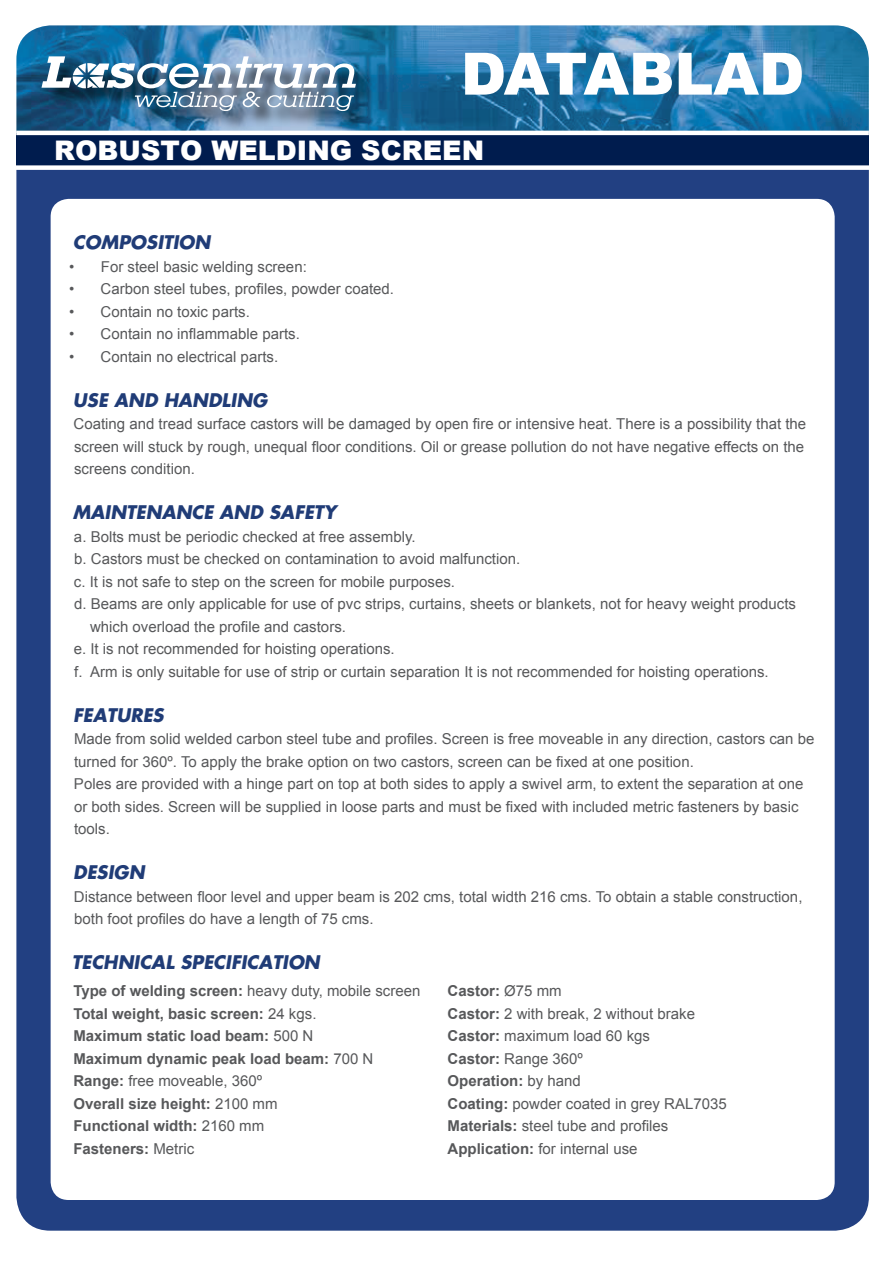
<style>
.page{position:relative;width:893px;height:1263px;background:#fff}
.page>*{position:absolute;margin:0;border:0;box-sizing:border-box;transform-origin:0 0}
.t1{font:900 58.5px "Arial";color:#fff}
.t2{font:900 27px "Arial";color:#fff}
.t3{font:italic 700 18px "Kudos S Si";color:#203c77}
.t4{font:15px/22.5px "Arial";color:#57585a}
.t5{font:700 15px "Arial";color:#57585a}
.s1{font-weight:700}
.s2{font-weight:400}
</style>
<div class="page">
<div style="left:16px;top:107px;width:853px;height:1124px;background:#224082;border-radius:34px"></div>
<img style="left:16px;top:25px;width:853px;height:106px">
<div style="left:16px;top:133px;width:853px;height:35px;background:#001c4e"></div>
<div style="left:51px;top:199px;width:784px;height:1001px;background:#fff;border-radius:18px"></div>
<hr style="left:16px;top:131px;width:853px;height:4px;background:#fff">
<div style="left:14px;top:165px;width:859px;height:5px;background:#fff"></div>
<img style="left:38px;top:53px;width:341px;height:78px">
<img style="left:42px;top:56px;width:314px;height:55px">
<h1 class="t1" style="left:629px;top:31px;width:219px">SHEET</h1>
<h1 class="t1" style="left:461px;top:31px;width:345px">DATABLAD</h1>
<h2 class="t2" style="left:54px;top:131px;width:431px">ROBUSTO WELDING SCREEN</h2>
<p class="t3" style="left:73px;top:230px;width:139px">COMPOSITION</p>
<p class="t4" style="left:69px;top:255px;width:239px">• For steel basic welding screen:</p>
<p class="t4" style="left:69px;top:278px;width:327px">• Carbon steel tubes, profiles, powder coated.</p>
<p class="t4" style="left:69px;top:300px;width:182px">• Contain no toxic parts.</p>
<p class="t4" style="left:69px;top:323px;width:232px">• Contain no inflammable parts.</p>
<p class="t4" style="left:69px;top:345px;width:211px">• Contain no electrical parts.</p>
<p class="t3" style="left:73px;top:387px;width:196px">USE AND HANDLING</p>
<p class="t4" style="left:74px;top:413px;width:734px">Coating and tread surface castors will be damaged by open fire or intensive heat. There is a possibility that the screen will stuck by rough, unequal floor conditions. Oil or grease pollution do not have negative effects on the screens condition.</p>
<p class="t3" style="left:73px;top:500px;width:265px">MAINTENANCE AND SAFETY</p>
<p class="t4" style="left:74px;top:525px;width:343px">a. Bolts must be periodic checked at free assembly.</p>
<p class="t4" style="left:74px;top:548px;width:448px">b. Castors must be checked on contamination to avoid malfunction.</p>
<p class="t4" style="left:74px;top:570px;width:383px">c. It is not safe to step on the screen for mobile purposes.</p>
<p class="t4" style="left:90px;top:593px;width:707px;text-indent:-16px">d. Beams are only applicable for use of pvc strips, curtains, sheets or blankets, not for heavy weight products which overload the profile and castors.</p>
<p class="t4" style="left:74px;top:638px;width:322px">e. It is not recommended for hoisting operations.</p>
<p class="t4" style="left:74px;top:660px;width:696px">f. Arm is only suitable for use of strip or curtain separation It is not recommended for hoisting operations.</p>
<p class="t3" style="left:73px;top:702px;width:92px">FEATURES</p>
<p class="t4" style="left:74px;top:728px;width:742px">Made from solid welded carbon steel tube and profiles. Screen is free moveable in any direction, castors can be turned for 360º. To apply the brake option on two castors, screen can be fixed at one position.</p>
<p class="t4" style="left:74px;top:773px;width:731px">Poles are provided with a hinge part on top at both sides to apply a swivel arm, to extent the separation at one or both sides. Screen will be supplied in loose parts and must be fixed with included metric fasteners by basic tools.</p>
<p class="t3" style="left:73px;top:860px;width:73px">DESIGN</p>
<p class="t4" style="left:74px;top:885px;width:730px">Distance between floor level and upper beam is 202 cms, total width 216 cms. To obtain a stable construction, both foot profiles do have a length of 75 cms.</p>
<p class="t3" style="left:72px;top:950px;width:249px">TECHNICAL SPECIFICATION</p>
<p class="t4" style="left:73px;top:980px;width:349px"><span class="s1">Type of welding screen:</span> heavy duty, mobile screen</p>
<p class="t5" style="left:73px;top:1004px;width:245px">Total weight, basic screen: <span class="s2">24 kgs.</span></p>
<p class="t5" style="left:73px;top:1026px;width:242px">Maximum static load beam: <span class="s2">500 N</span></p>
<p class="t5" style="left:73px;top:1049px;width:302px">Maximum dynamic peak load beam: <span class="s2">700 N</span></p>
<p class="t4" style="left:73px;top:1070px;width:190px"><span class="s1">Range:</span> free moveable, 360º</p>
<p class="t5" style="left:73px;top:1094px;width:206px">Overall size height: <span class="s2">2100 mm</span></p>
<p class="t5" style="left:73px;top:1116px;width:192px">Functional width: <span class="s2">2160 mm</span></p>
<p class="t5" style="left:73px;top:1139px;width:122px">Fasteners: <span class="s2">Metric</span></p>
<p class="t5" style="left:447px;top:981px;width:116px">Castor: <span class="s2">Ø75 mm</span></p>
<p class="t4" style="left:447px;top:1002px;width:249px"><span class="s1">Castor:</span> 2 with break, 2 without brake</p>
<p class="t4" style="left:447px;top:1025px;width:204px"><span class="s1">Castor:</span> maximum load 60 kgs</p>
<p class="t4" style="left:447px;top:1047px;width:137px"><span class="s1">Castor:</span> Range 360º</p>
<p class="t5" style="left:447px;top:1071px;width:135px">Operation: <span class="s2">by hand</span></p>
<p class="t4" style="left:447px;top:1092px;width:281px"><span class="s1">Coating:</span> powder coated in grey RAL7035</p>
<p class="t4" style="left:447px;top:1115px;width:222px"><span class="s1">Materials:</span> steel tube and profiles</p>
<p class="t4" style="left:447px;top:1137px;width:192px"><span class="s1">Application:</span> for internal use</p>
</div>
